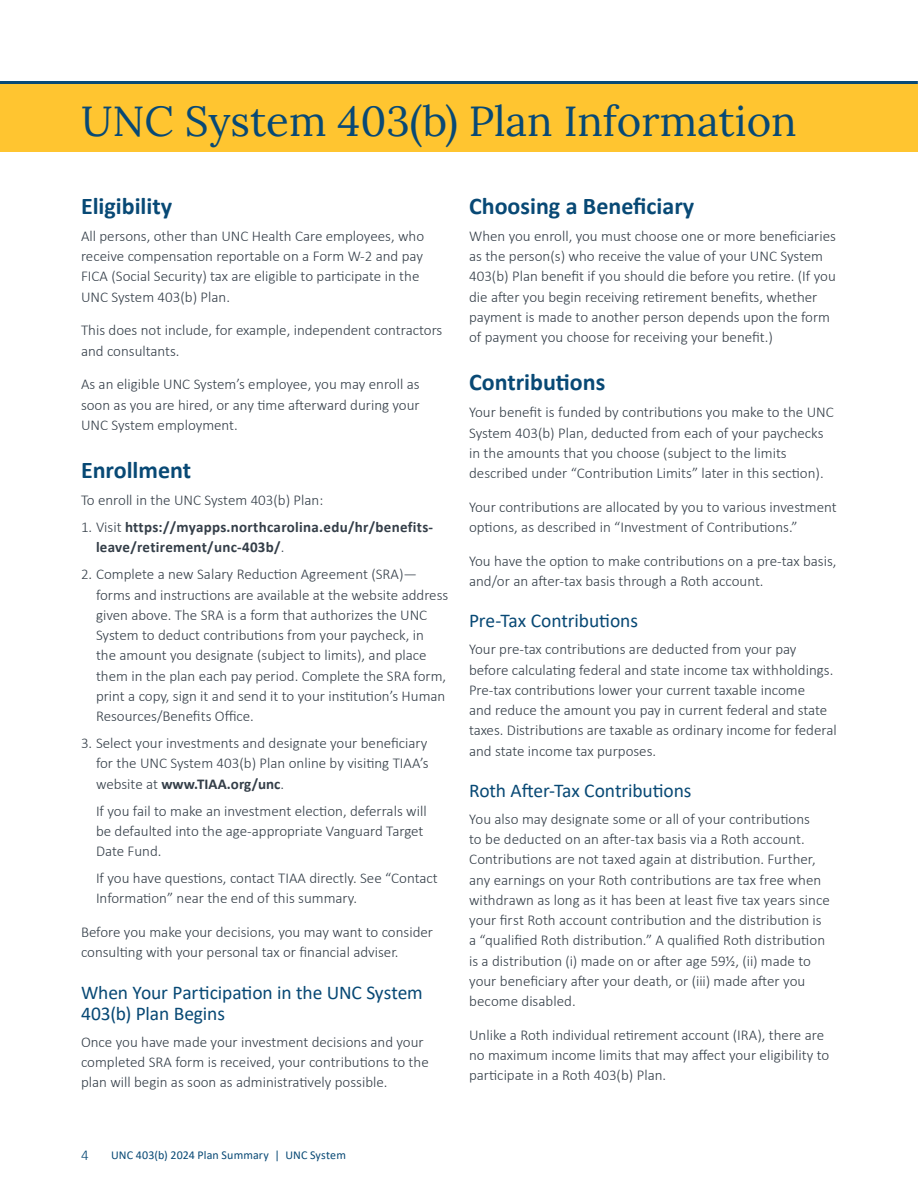
<style>
.page{position:relative;width:918px;height:1188px;background:#fff}
.page>*{position:absolute;margin:0;border:0;box-sizing:border-box;transform-origin:0 0}
.t1{font:42px "Lora";color:#084975}
.t2{font:700 24px "Calibri";color:#084975}
.t3{font:19.5px/21px "Calibri";letter-spacing:-.01em;color:#084975}
.t4{font:300 15px/20.2px "Calibri";color:#343e48}
.t5{font:700 15px/20.2px "Calibri";letter-spacing:.02em;color:#343e48}
.t6{font:300 15px "Calibri";color:#084975}
.t7{font:12px "Calibri";letter-spacing:.01em;color:#084975}
.s1{font-weight:300}
.s2{font-weight:700}
</style>
<div class="page">
<div style="left:0;top:85px;width:918px;height:67px;background:#ffc530"></div>
<hr style="left:0;top:81px;width:918px;height:3px;background:#084975">
<h1 class="t1" style="left:81px;top:89px;width:717px">UNC System 403(b) Plan Information</h1>
<h2 class="t2" style="left:81px;top:189px;width:93px">Eligibility</h2>
<p class="t4" style="left:81px;top:226px;width:345px">All persons, other than UNC Health Care employees, who receive compensation reportable on a Form W-2 and pay FICA (Social Security) tax are eligible to participate in the UNC System 403(b) Plan.</p>
<p class="t4" style="left:81px;top:320px;width:363px">This does not include, for example, independent contractors and consultants.</p>
<p class="t4" style="left:81px;top:374px;width:340px;text-align:justify">As an eligible UNC System’s employee, you may enroll as soon as you are hired, or any time afterward during your UNC System employment.</p>
<h2 class="t2" style="left:81px;top:453px;width:112px">Enrollment</h2>
<p class="t4" style="left:81px;top:490px;width:244px">To enroll in the UNC System 403(b) Plan:</p>
<p class="t5" style="left:96px;top:517px;width:339px;text-indent:-15px"><span class="s1">1. Visit</span> https://myapps.northcarolina.edu/hr/benefits&shy;leave/retirement/unc-403b/<span class="s1">.</span></p>
<p class="t4" style="left:96px;top:564px;width:354px;text-indent:-15px">2. Complete a new Salary Reduction Agreement (SRA)— forms and instructions are available at the website address given above. The SRA is a form that authorizes the UNC System to deduct contributions from your paycheck, in<br>the amount you designate (subject to limits), and place them in the plan each pay period. Complete the SRA form, print a copy, sign it and send it to your institution’s Human Resources/Benefits Office.</p>
<p class="t4" style="left:96px;top:733px;width:334px;text-align:justify;text-indent:-15px">3. Select your investments and designate your beneficiary for the UNC System 403(b) Plan online by visiting TIAA’s website at <span class="s2">www.TIAA.org/unc</span>.</p>
<p class="t4" style="left:96px;top:800px;width:332px">If you fail to make an investment election, deferrals will be defaulted into the age‑appropriate Vanguard Target<br>Date Fund.</p>
<p class="t4" style="left:96px;top:868px;width:343px">If you have questions, contact TIAA directly. See “Contact<br>Information” near the end of this summary.</p>
<p class="t4" style="left:81px;top:922px;width:354px">Before you make your decisions, you may want to consider consulting with your personal tax or financial adviser.</p>
<h3 class="t3" style="left:81px;top:981px;width:343px">When Your Participation in the UNC System<br>403(b) Plan Begins</h3>
<p class="t4" style="left:81px;top:1031px;width:349px">Once you have made your investment decisions and your completed SRA form is received, your contributions to the plan will begin as soon as administratively possible.</p>
<h2 class="t2" style="left:469px;top:189px;width:227px">Choosing a Beneficiary</h2>
<p class="t4" style="left:469px;top:226px;width:368px">When you enroll, you must choose one or more beneficiaries as the person(s) who receive the value of your UNC System 403(b) Plan benefit if you should die before you retire. (If you die after you begin receiving retirement benefits, whether payment is made to another person depends upon the form of payment you choose for receiving your benefit.)</p>
<h2 class="t2" style="left:469px;top:365px;width:138px">Contributions</h2>
<p class="t4" style="left:469px;top:402px;width:366px">Your benefit is funded by contributions you make to the UNC System 403(b) Plan, deducted from each of your paychecks in the amounts that you choose (subject to the limits described under “Contribution Limits” later in this section).</p>
<p class="t4" style="left:469px;top:497px;width:369px">Your contributions are allocated by you to various investment options, as described in “Investment of Contributions.”</p>
<p class="t4" style="left:469px;top:551px;width:369px">You have the option to make contributions on a pre-tax basis, and/or an after-tax basis through a Roth account.</p>
<h3 class="t3" style="left:469px;top:610px;width:170px">Pre-Tax Contributions</h3>
<p class="t4" style="left:469px;top:639px;width:369px">Your pre-tax contributions are deducted from your pay before calculating federal and state income tax withholdings.<br>Pre-tax contributions lower your current taxable income<br>and reduce the amount you pay in current federal and state taxes. Distributions are taxable as ordinary income for federal and state income tax purposes.</p>
<h3 class="t3" style="left:469px;top:779px;width:224px">Roth After-Tax Contributions</h3>
<p class="t4" style="left:469px;top:809px;width:362px">You also may designate some or all of your contributions<br>to be deducted on an after-tax basis via a Roth account.<br>Contributions are not taxed again at distribution. Further, any earnings on your Roth contributions are tax free when withdrawn as long as it has been at least five tax years since your first Roth account contribution and the distribution is a “qualified Roth distribution.” A qualified Roth distribution is a distribution (i) made on or after age 59½, (ii) made to your beneficiary after your death, or (iii) made after you become disabled.</p>
<p class="t4" style="left:469px;top:1025px;width:362px">Unlike a Roth individual retirement account (IRA), there are no maximum income limits that may affect your eligibility to participate in a Roth 403(b) Plan.</p>
<p class="t6" style="left:81px;top:1146px;width:9px">4</p>
<p class="t7" style="left:111px;top:1146px;width:236px">UNC 403(b) 2024 Plan Summary | UNC System</p>
</div>
